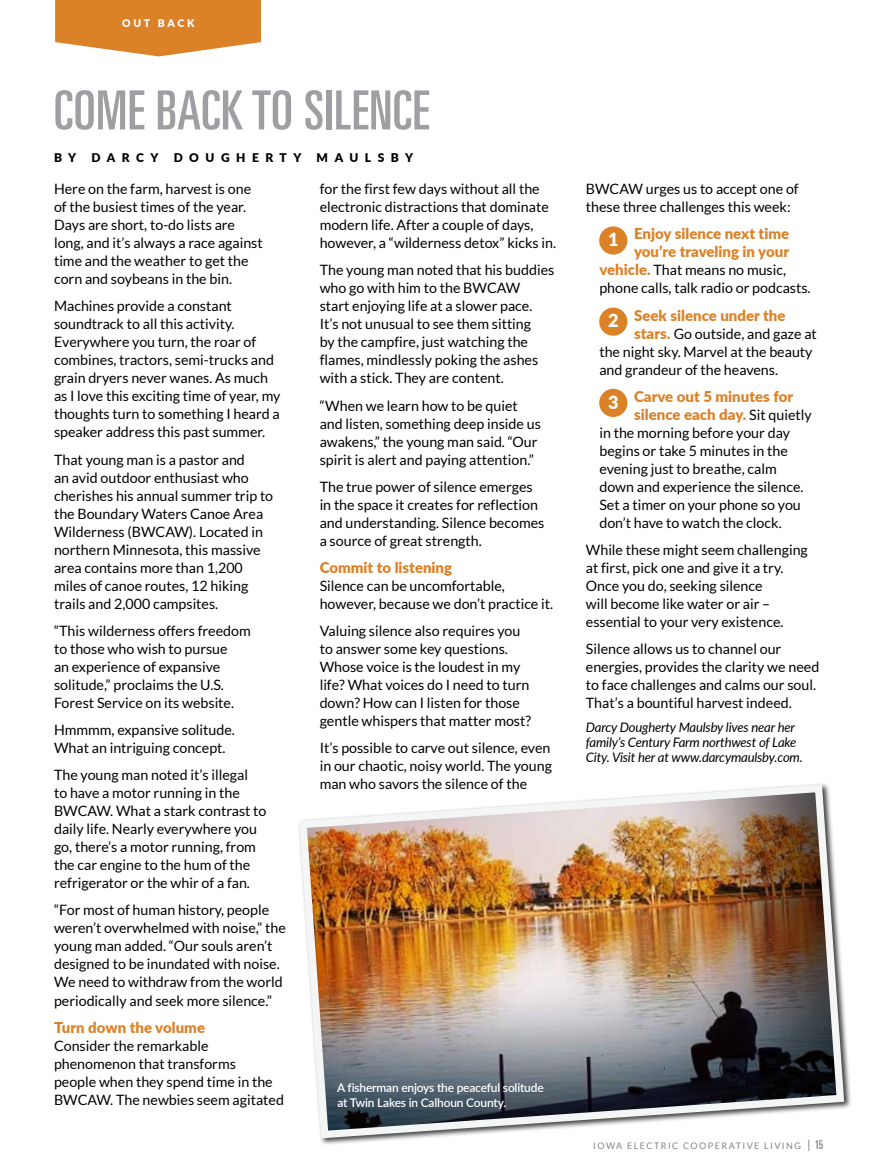
<style>
.page{position:relative;width:878px;height:1175px;background:#fff}
.page>*{position:absolute;margin:0;border:0;box-sizing:border-box;transform-origin:0 0}
.t1{font:ultra-condensed 54px "Univers";letter-spacing:.01em;color:#9d9fa2}
.t2{font:900 18.15px "Lato";color:#fff}
.t3{font:900 15px/18px "Lato";color:#db8229}
.t4{font:14.25px/18px "Lato";color:#000}
.t5{font:italic 13.2px/14.9px "Lato";letter-spacing:-.015em;color:#000}
.t6{font:600 12px/14.4px "Lato";letter-spacing:-.015em;color:#fff}
.t7{font:900 12px "Lato";letter-spacing:.54em;color:#000}
.t8{font:900 10.5px "Lato";letter-spacing:.26em;color:#fff}
.t9{font:9px "Lato";letter-spacing:.16em;color:#808285}
.s1{font-weight:900;font-size:15px;color:#db8229}
.s2{font-weight:400;font-size:14.25px;color:#000}
.s3{font-size:12px}
.s4{font-family:"Univers";font-stretch:ultra-condensed;font-size:12px}
</style>
<div class="page">
<svg style="left:55px;top:0;width:206px;height:56px;background:#df9142"></svg>
<img style="left:298px;top:783px;width:550px;height:359px">
<div style="left:599px;top:226px;width:28px;height:28px;background:#db8229;border-radius:50%"></div>
<div style="left:599px;top:307px;width:28px;height:29px;background:#db8229;border-radius:50%"></div>
<div style="left:599px;top:389px;width:28px;height:28px;background:#db8229;border-radius:50%"></div>
<p class="t8" style="left:122px;top:15px;width:74px">OUT BACK</p>
<h1 class="t1" style="left:54px;top:79px;width:377px">COME BACK TO SILENCE</h1>
<p class="t7" style="left:54px;top:149px;width:24px">B Y</p>
<p class="t7" style="left:91px;top:149px;width:68px">DARCY</p>
<p class="t7" style="left:174px;top:149px;width:129px">DOUGHERTY</p>
<p class="t7" style="left:316px;top:149px;width:98px">MAULSBY</p>
<p class="t4" style="left:54px;top:180px;width:210px">Here on the farm, harvest is one of the busiest times of the year.<br>Days are short, to-do lists are long, and it’s always a race against time and the weather to get the corn and soybeans in the bin.</p>
<p class="t4" style="left:54px;top:297px;width:228px">Machines provide a constant soundtrack to all this activity.<br>Everywhere you turn, the roar of combines, tractors, semi-trucks and grain dryers never wanes. As much as I love this exciting time of year, my thoughts turn to something I heard a speaker address this past summer.</p>
<p class="t4" style="left:54px;top:450px;width:221px">That young man is a pastor and<br>an avid outdoor enthusiast who cherishes his annual summer trip to the Boundary Waters Canoe Area<br>Wilderness (BWCAW). Located in northern Minnesota, this massive area contains more than 1,200 miles of canoe routes, 12 hiking trails and 2,000 campsites.</p>
<p class="t4" style="left:54px;top:621px;width:198px">“This wilderness offers freedom to those who wish to pursue<br>an experience of expansive solitude,” proclaims the U.S.<br>Forest Service on its website.</p>
<p class="t4" style="left:54px;top:720px;width:182px">Hmmmm, expansive solitude.<br>What an intriguing concept.</p>
<p class="t4" style="left:54px;top:766px;width:214px">The young man noted it’s illegal<br>to have a motor running in the<br>BWCAW. What a stark contrast to daily life. Nearly everywhere you go, there’s a motor running, from the car engine to the hum of the refrigerator or the whir of a fan.</p>
<p class="t4" style="left:54px;top:901px;width:233px">“For most of human history, people weren’t overwhelmed with noise,” the young man added. “Our souls aren’t designed to be inundated with noise.<br>We need to withdraw from the world periodically and seek more silence.”</p>
<p class="t3" style="left:54px;top:1017px;width:152px">Turn down the volume</p>
<p class="t4" style="left:54px;top:1036px;width:231px">Consider the remarkable phenomenon that transforms<br>people when they spend time in the<br>BWCAW. The newbies seem agitated</p>
<p class="t4" style="left:320px;top:180px;width:238px">for the first few days without all the electronic distractions that dominate modern life. After a couple of days, however, a “wilderness detox” kicks in.</p>
<p class="t4" style="left:320px;top:261px;width:236px">The young man noted that his buddies who go with him to the BWCAW<br>start enjoying life at a slower pace.<br>It’s not unusual to see them sitting<br>by the campfire, just watching the flames, mindlessly poking the ashes with a stick. They are content.</p>
<p class="t4" style="left:320px;top:396px;width:223px">“When we learn how to be quiet and listen, something deep inside us awakens,” the young man said. “Our spirit is alert and paying attention.”</p>
<p class="t4" style="left:320px;top:477px;width:226px">The true power of silence emerges in the space it creates for reflection and understanding. Silence becomes a source of great strength.</p>
<p class="t3" style="left:320px;top:558px;width:134px">Commit to listening</p>
<p class="t4" style="left:320px;top:577px;width:235px">Silence can be uncomfortable, however, because we don’t practice it.</p>
<p class="t4" style="left:320px;top:622px;width:213px">Valuing silence also requires you to answer some key questions.<br>Whose voice is the loudest in my life? What voices do I need to turn down? How can I listen for those gentle whispers that matter most?</p>
<p class="t4" style="left:320px;top:739px;width:234px;text-align:justify">It’s possible to carve out silence, even in our chaotic, noisy world. The young man who savors the silence of the</p>
<p class="t6" style="left:337px;top:1080px;width:208px">A fisherman enjoys the peaceful solitude at Twin Lakes in Calhoun County.</p>
<p class="t4" style="left:586px;top:180px;width:214px">BWCAW urges us to accept one of these three challenges this week:</p>
<p class="t3" style="left:634px;top:224px;width:157px">Enjoy silence next time you’re traveling in your</p>
<p class="t4" style="left:599px;top:261px;width:213px"><span class="s1">vehicle.</span> That means no music, phone calls, talk radio or podcasts.</p>
<p class="t3" style="left:634px;top:305px;width:153px">Seek silence under the</p>
<p class="t4" style="left:599px;top:324px;width:219px;text-indent:35px"><span class="s1">stars.</span> Go outside, and gaze at the night sky. Marvel at the beauty and grandeur of the heavens.</p>
<p class="t3" style="left:634px;top:387px;width:179px">Carve out 5 minutes for silence each day. <span class="s2">Sit quietly</span></p>
<p class="t4" style="left:599px;top:423px;width:206px">in the morning before your day begins or take 5 minutes in the evening just to breathe, calm down and experience the silence.<br>Set a timer on your phone so you don’t have to watch the clock.</p>
<p class="t4" style="left:586px;top:541px;width:223px">While these might seem challenging at first, pick one and give it a try.<br>Once you do, seeking silence<br>will become like water or air – essential to your very existence.</p>
<p class="t4" style="left:586px;top:640px;width:235px">Silence allows us to channel our energies, provides the clarity we need to face challenges and calms our soul.<br>That’s a bountiful harvest indeed.</p>
<p class="t5" style="left:586px;top:719px;width:218px">Darcy Dougherty Maulsby lives near her family’s Century Farm northwest of Lake<br>City. Visit her at www.darcymaulsby.com.</p>
<p class="t2" style="left:608px;top:226px;width:12px">1</p>
<p class="t2" style="left:608px;top:307px;width:12px">2</p>
<p class="t2" style="left:608px;top:388px;width:12px">3</p>
<p class="t9" style="left:593px;top:1141px;width:232px">IOWA ELECTRIC COOPERATIVE LIVING <span class="s3">|</span> <span class="s4">15</span></p>
</div>
